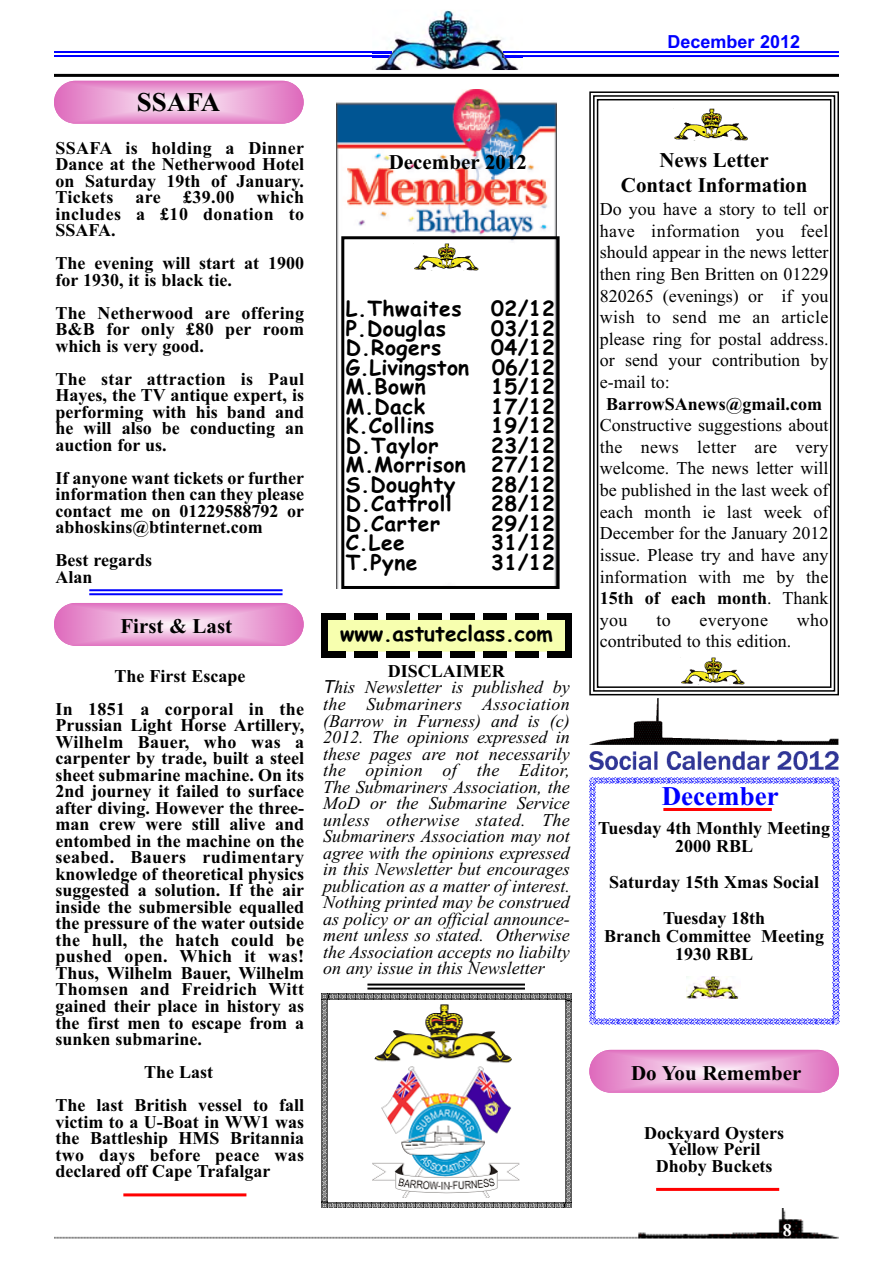
<style>
.page{position:relative;width:893px;height:1263px;background:#fff}
.page>*{position:absolute;margin:0;border:0;box-sizing:border-box;transform-origin:0 0}
.t1{font:700 27px "Times New Roman";color:#00f}
.t2{font:700 27px "Times New Roman";color:#000}
.t3{font:700 21px/19.5px "Comic Sans MS";letter-spacing:.025em;color:#000;text-align:justify}
.t4{font:700 21px/25.2px "Times New Roman";color:#000;text-align:center}
.t5{font:700 21px "Comic Sans MS";color:#000}
.t6{font:700 18px/16.5px "Times New Roman";color:#000;text-align:justify}
.t7{font:italic 18px/16.5px "Times New Roman";color:#000}
.t8{font:18px/21.6px "Times New Roman";color:#000;text-align:justify}
.t9{font:700 18px/33px "Times New Roman";letter-spacing:.02em;color:#000;text-align:center}
.t10{font:700 18px "Arial";color:#00f}
.t11{font:18px "Times New Roman";letter-spacing:.02em;color:#000}
.t12{font:700 18px "Times New Roman";color:#fff}
.s1{font-weight:700}
.s2{font-weight:700;font-style:normal}
.s3{font-family:"Arial"}
</style>
<div class="page">
<svg style="left:589px;top:778px;width:250px;height:247px"></svg>
<hr style="left:54px;top:74px;width:785px;height:3px;background:#000">
<hr style="left:54px;top:51px;width:338px;height:2px;background:#00f">
<hr style="left:54px;top:55px;width:338px;height:2px;background:#00f">
<div style="left:325px;top:617px;width:243px;height:38px;background:#f7ffaf"></div>
<img style="left:328px;top:614px;width:237px;height:6px">
<img style="left:322px;top:620px;width:6px;height:5px">
<svg style="left:322px;top:614px;width:6px;height:6px"></svg>
<img style="left:565px;top:620px;width:6px;height:14px">
<svg style="left:565px;top:614px;width:6px;height:6px"></svg>
<img style="left:328px;top:652px;width:237px;height:6px">
<img style="left:565px;top:634px;width:6px;height:18px">
<svg style="left:565px;top:652px;width:6px;height:6px"></svg>
<img style="left:322px;top:625px;width:6px;height:27px">
<svg style="left:322px;top:652px;width:6px;height:6px"></svg>
<svg style="left:589px;top:91px;width:250px;height:605px"></svg>
<div style="left:640px;top:109px;width:145px;height:31px;background:#fff"></div>
<img style="left:674px;top:109px;width:74px;height:31px">
<div style="left:643px;top:657px;width:150px;height:28px;background:#fff"></div>
<img style="left:680px;top:657px;width:65px;height:28px">
<img style="left:336px;top:89px;width:221px;height:499px">
<div style="left:380px;top:243px;width:134px;height:28px;background:#fff"></div>
<img style="left:414px;top:243px;width:65px;height:28px">
<div style="left:341px;top:236px;width:219px;height:353px;border:3px solid #000"></div>
<div style="left:648px;top:976px;width:130px;height:22px;background:#fff"></div>
<img style="left:686px;top:976px;width:53px;height:22px">
<hr style="left:503px;top:51px;width:336px;height:2px;background:#00f">
<hr style="left:503px;top:55px;width:336px;height:2px;background:#00f">
<div style="left:623px;top:785px;width:197px;height:31px;background:#fff"></div>
<img style="left:589px;top:698px;width:250px;height:72px">
<img style="left:372px;top:1004px;width:148px;height:194px">
<svg style="left:322px;top:994px;width:249px;height:7px;background:#868686"></svg>
<img style="left:565px;top:1001px;width:6px;height:200px">
<svg style="left:322px;top:1201px;width:249px;height:7px;background:#868686"></svg>
<img style="left:322px;top:1000px;width:6px;height:201px">
<hr style="left:367px;top:983px;width:158px;height:2px;background:#000">
<hr style="left:367px;top:987px;width:158px;height:2px;background:#000">
<img style="left:372px;top:10px;width:151px;height:60px">
<img style="left:372px;top:55px;width:20px;height:2px">
<img style="left:372px;top:51px;width:20px;height:2px">
<img style="left:503px;top:55px;width:20px;height:2px">
<img style="left:503px;top:51px;width:20px;height:2px">
<img style="left:54px;top:1209px;width:785px;height:29px">
<hr style="left:663px;top:808px;width:109px;height:3px;background:#f00">
<hr style="left:123px;top:1193px;width:123px;height:3px;background:#f00">
<hr style="left:89px;top:589px;width:194px;height:2px;background:#00f">
<hr style="left:89px;top:593px;width:194px;height:2px;background:#00f">
<svg style="left:54px;top:603px;width:250px;height:43px;background:#e99ed3"></svg>
<svg style="left:589px;top:1050px;width:250px;height:43px;background:#e99ed3"></svg>
<svg style="left:54px;top:81px;width:250px;height:43px;background:#e99ed3"></svg>
<hr style="left:656px;top:1188px;width:123px;height:3px;background:#f00">
<h1 class="t2" style="left:137px;top:93px;width:85px">SSAFA</h1>
<p class="t6" style="left:56px;top:141px;width:250px">SSAFA is holding a Dinner Dance at the Netherwood Hotel on Saturday 19th of January.<br>Tickets are £39.00 which includes a £10 donation to SSAFA.</p>
<p class="t6" style="left:56px;top:257px;width:250px">The evening will start at 1900 for 1930, it is black tie.</p>
<p class="t6" style="left:56px;top:306px;width:250px">The Netherwood are offering B&amp;B for only £80 per room which is very good.</p>
<p class="t6" style="left:56px;top:372px;width:250px">The star attraction is Paul Hayes, the TV antique expert, is performing with his band and he will also be conducting an auction for us.</p>
<p class="t6" style="left:56px;top:471px;width:250px">If anyone want tickets or further information then can they please contact me on 01229588792 or abhoskins@btinternet.com</p>
<p class="t6" style="left:56px;top:554px;width:98px">Best regards<br>Alan</p>
<p class="t4" style="left:120px;top:616px;width:113px">First &amp; Last</p>
<p class="t4" style="left:389px;top:152px;width:140px">December 2012</p>
<p class="t3" style="left:346px;top:299px;width:117px">L.Thwaites</p>
<p class="t3" style="left:491px;top:299px;width:66px">02/12</p>
<p class="t3" style="left:346px;top:319px;width:102px">P.Douglas</p>
<p class="t3" style="left:491px;top:319px;width:66px">03/12</p>
<p class="t3" style="left:346px;top:338px;width:97px">D.Rogers</p>
<p class="t3" style="left:346px;top:338px;width:211px;text-indent:145px">04/12<br>G.Livingston 06/12<br>M.Bown</p>
<p class="t3" style="left:491px;top:377px;width:66px">15/12</p>
<p class="t3" style="left:346px;top:397px;width:81px">M.Dack</p>
<p class="t3" style="left:491px;top:397px;width:66px">17/12</p>
<p class="t3" style="left:346px;top:416px;width:90px">K.Collins</p>
<p class="t3" style="left:491px;top:416px;width:66px">19/12</p>
<p class="t3" style="left:346px;top:436px;width:94px">D.Taylor</p>
<p class="t3" style="left:346px;top:436px;width:211px;text-indent:145px">23/12<br>M.Morrison 27/12<br>S.Doughty</p>
<p class="t3" style="left:491px;top:475px;width:66px">28/12</p>
<p class="t3" style="left:346px;top:494px;width:107px">D.Cattroll</p>
<p class="t3" style="left:491px;top:494px;width:66px">28/12</p>
<p class="t3" style="left:346px;top:514px;width:96px">D.Carter</p>
<p class="t3" style="left:491px;top:514px;width:66px">29/12</p>
<p class="t3" style="left:346px;top:533px;width:61px">C.Lee</p>
<p class="t3" style="left:491px;top:533px;width:66px">31/12</p>
<p class="t3" style="left:346px;top:553px;width:73px">T.Pyne</p>
<p class="t3" style="left:491px;top:553px;width:66px">31/12</p>
<p class="t5" style="left:340px;top:621px;width:214px">www.astuteclass.com</p>
<p class="t10" style="left:667px;top:31px;width:134px">December 2012</p>
<p class="t4" style="left:621px;top:150px;width:188px">News Letter<br>Contact Information</p>
<p class="t8" style="left:600px;top:200px;width:230px">Do you have a story to tell or have information you feel should appear in the news letter then ring Ben Britten on 01229<br>820265 (evenings) or if you wish to send me an article please ring for postal address. or send your contribution by e-mail to:</p>
<p class="t6" style="left:606px;top:397px;width:217px">BarrowSAnews@gmail.com</p>
<p class="t8" style="left:600px;top:416px;width:230px">Constructive suggestions about the news letter are very welcome. The news letter will be published in the last week of each month ie last week of December for the January 2012 issue. Please try and have any information with me by the <span class="s1">15th of each month</span>. Thank you</p>
<p class="t8" style="left:656px;top:611px;width:16px">to</p>
<p class="t11" style="left:699px;top:613px;width:70px">everyone</p>
<p class="t8" style="left:797px;top:611px;width:33px">who</p>
<p class="t8" style="left:600px;top:632px;width:193px">contributed to this edition.</p>
<p class="t7" style="left:323px;top:664px;width:248px;text-indent:65px"><span class="s2">DISCLAIMER<br></span><span class="s3">T</span>his Newsletter is published by the Submariners Association (Barrow in Furness) and is (c)<br>2012. The opinions expressed in these pages are not necessarily the opinion of the Editor,<br>The Submariners Association, the<br>MoD or the Submarine Service unless otherwise stated. The<br>Submariners Association may not agree with the opinions expressed in this Newsletter but encourages publication as a matter of interest.<br>Nothing printed may be construed as policy or an official announce&shy;ment unless so stated. Otherwise the Association accepts no liabilty on any issue in this Newsletter</p>
<p class="t9" style="left:56px;top:661px;width:250px">The First Escape<br>In 1851 a corporal in the</p>
<p class="t6" style="left:56px;top:719px;width:250px">Prussian Light Horse Artillery, Wilhelm Bauer, who was a carpenter by trade, built a steel sheet submarine machine. On its 2nd journey it failed to surface after diving. However the three&shy;man crew were still alive and entombed in the machine on the seabed. Bauers rudimentary knowledge of theoretical physics suggested a solution. If the air inside the submersible equalled the pressure of the water outside the hull, the hatch could be pushed open. Which it was!<br>Thus, Wilhelm Bauer, Wilhelm Thomsen and Freidrich Witt gained their place in history as the first men to escape from a sunken submarine.</p>
<p class="t6" style="left:56px;top:1057px;width:250px;line-height:33px;text-align:center">The Last<br>The last British vessel to fall</p>
<p class="t6" style="left:56px;top:1115px;width:250px">victim to a U-Boat in WW1 was the Battleship HMS Britannia two days before peace was declared off Cape Trafalgar</p>
<p class="t6" style="left:644px;top:1126px;width:141px;text-align:center">Dockyard Oysters<br>Yellow Peril<br>Dhoby Buckets</p>
<h1 class="t1" style="left:662px;top:787px;width:118px">December</h1>
<p class="t6" style="left:598px;top:820px;width:234px;line-height:18px;text-align:center">Tuesday 4th Monthly Meeting<br>2000 RBL</p>
<p class="t6" style="left:609px;top:865px;width:211px;line-height:36px;text-align:center">Saturday 15th Xmas Social<br>Tuesday 18th</p>
<p class="t6" style="left:604px;top:928px;width:221px;line-height:18px;text-align:center">Branch Committee Meeting<br>1930 RBL</p>
<p class="t4" style="left:631px;top:1063px;width:172px">Do You Remember</p>
<p class="t12" style="left:783px;top:1224px;width:10px">8</p>
</div>
